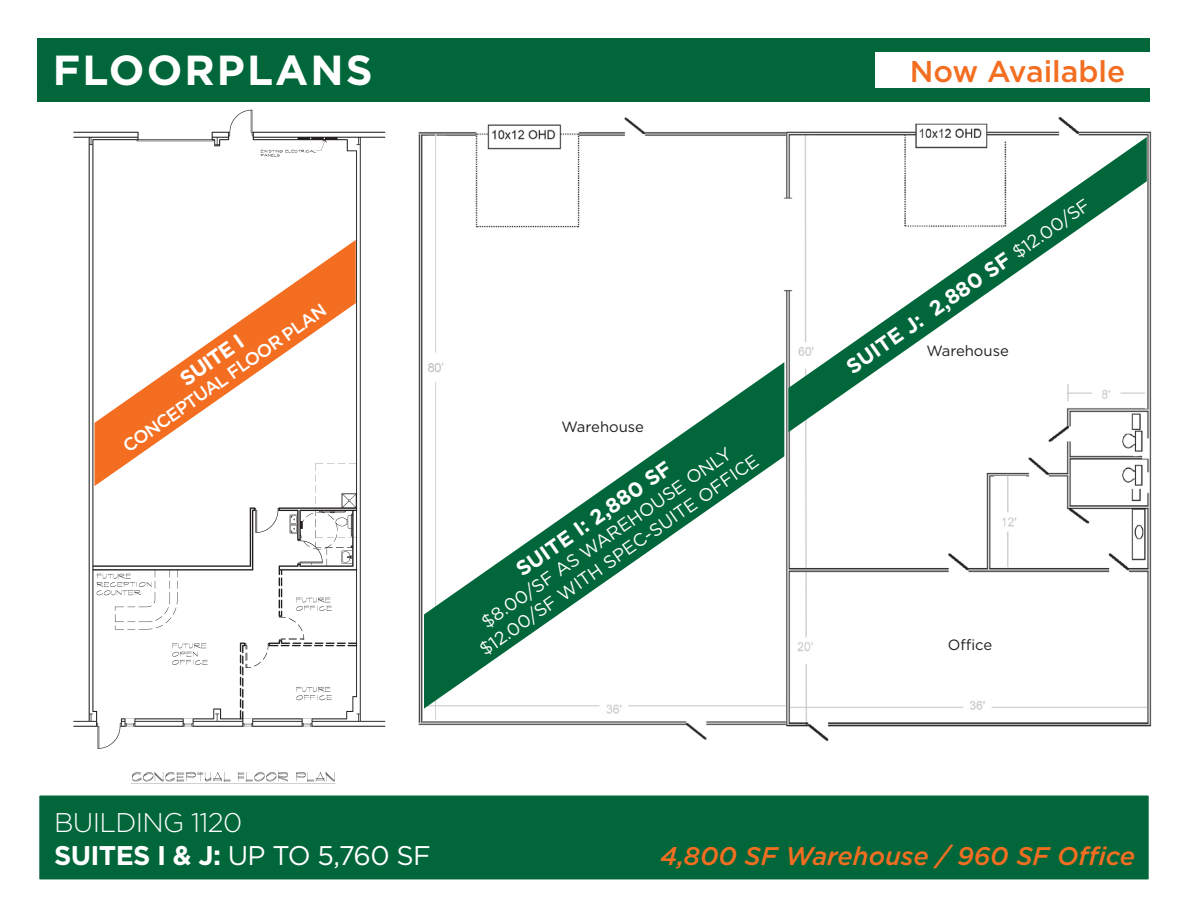
<style>
.page{position:relative;width:1188px;height:918px;background:#fff}
.page>*{position:absolute;margin:0;border:0;box-sizing:border-box;transform-origin:0 0}
.t1{font:700 42px "Gotham";letter-spacing:.05em;color:#fff}
.t2{font:500 30px "Gotham";color:#f36e21}
.t3{font:27px "Gotham";letter-spacing:-.025em;color:#fff}
.t4{font:300 27px "Gotham";letter-spacing:-.025em;color:#fff}
.t5{font:italic 500 25.5px "Gotham";color:#f36e21}
.t6{font:700 21px "Gotham";color:#fff}
.t7{font:18px "Gotham";color:#fff}
.t8{font:500 18px "Gotham";color:#fff}
.t9{font:14.85px "Gotham";color:#231f20}
.s1{font-weight:400;font-size:18px}
.s2{font-weight:700}
</style>
<div class="page">
<div style="left:38px;top:38px;width:1112px;height:64px;background:#01663a"></div>
<div style="left:39px;top:795px;width:1110px;height:85px;background:#01663a"></div>
<div style="left:38px;top:794px;width:1112px;height:87px;border:2px solid #fff"></div>
<div style="left:876px;top:52px;width:274px;height:36px;background:#fff"></div>
<img style="left:418px;top:117px;width:734px;height:624px">
<svg style="left:424px;top:362px;width:360px;height:347px"></svg>
<svg style="left:788px;top:137px;width:359px;height:295px"></svg>
<img style="left:73px;top:109px;width:313px;height:675px">
<svg style="left:94px;top:240px;width:262px;height:246px"></svg>
<p class="t1" style="left:53px;top:42px;width:321px">FLOORPLANS</p>
<p class="t2" style="left:910px;top:51px;width:217px">Now Available</p>
<p class="t8" style="left:118px;top:438px;width:245px;rotate:-35deg">CONCEPTUAL FLOOR PLAN</p>
<p class="t6" style="left:174px;top:369px;width:74px;rotate:-35deg">SUITE I</p>
<p class="t9" style="left:562px;top:417px;width:84px">Warehouse</p>
<p class="t7" style="left:477px;top:614px;width:302px;rotate:-35deg">$8.00/SF AS WAREHOUSE ONLY</p>
<p class="t7" style="left:475px;top:642px;width:338px;rotate:-35deg">$12.00/SF WITH SPEC-SUITE OFFICE</p>
<p class="t6" style="left:510px;top:560px;width:186px;rotate:-35deg">SUITE I: 2,880 SF</p>
<p class="t6" style="left:841px;top:358px;width:293px;rotate:-35deg">SUITE J: 2,880 SF <span class="s1">$12.00/SF</span></p>
<p class="t9" style="left:926px;top:341px;width:84px">Warehouse</p>
<p class="t9" style="left:948px;top:636px;width:46px">Office</p>
<p class="t4" style="left:54px;top:805px;width:190px">BUILDING 1120</p>
<p class="t3" style="left:54px;top:838px;width:378px"><span class="s2">SUITES I &amp; J:</span> UP TO 5,760 SF</p>
<p class="t5" style="left:661px;top:839px;width:476px">4,800 SF Warehouse / 960 SF Office</p>
</div>
